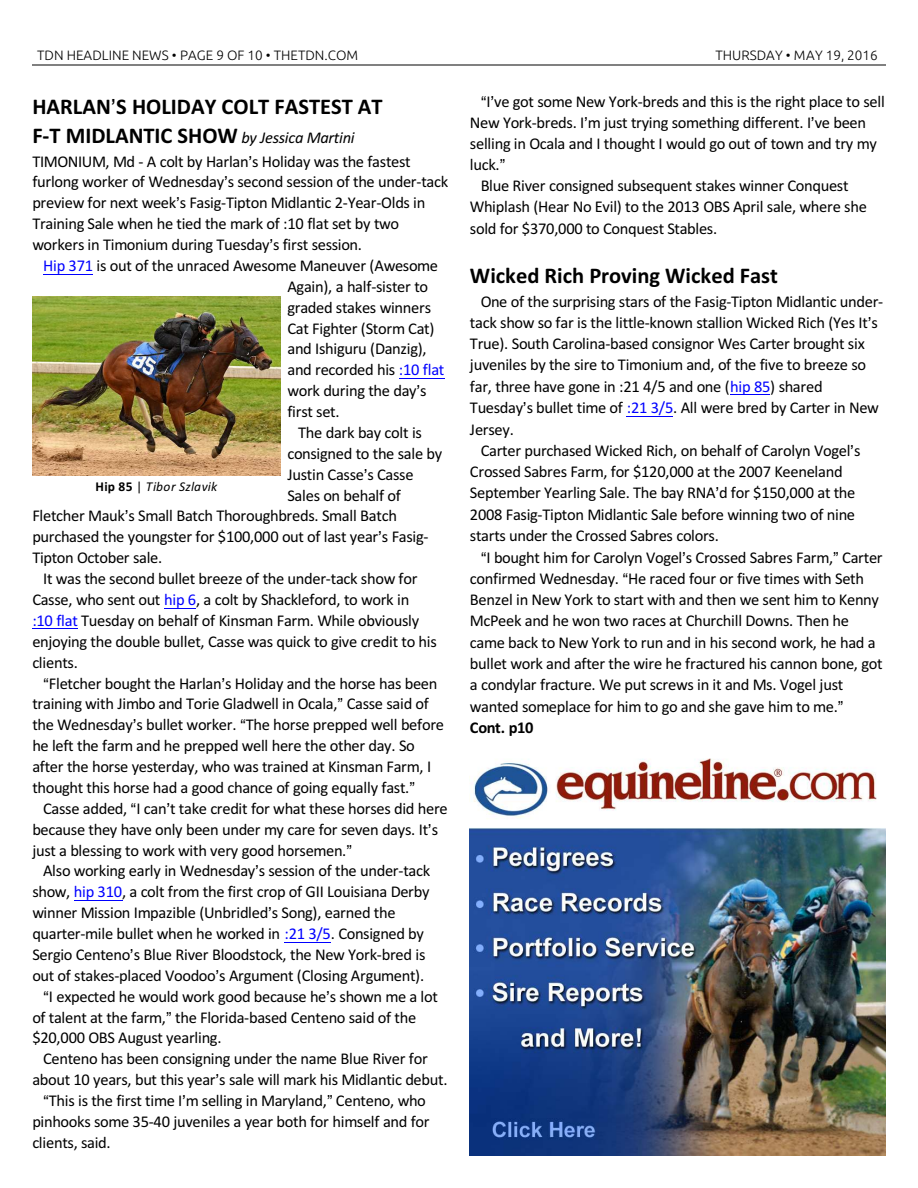
<style>
.page{position:relative;width:918px;height:1188px;background:#fff}
.page>*{position:absolute;margin:0;border:0;box-sizing:border-box;transform-origin:0 0}
.t1{font:700 22.5px/29.5px "Calibri";color:#000}
.t2{font:16.5px/21.3px "Calibri";letter-spacing:-.02em;color:#000}
.t3{font:700 16.5px "Calibri";letter-spacing:-.025em;color:#000}
.t4{font:300 13.5px "Ubuntu";color:#000}
.t5{font:italic 13.5px "Calibri";letter-spacing:.02em;color:#000}
.s1{font-weight:400;font-style:italic;font-size:16.5px}
.s2{color:#00f}
.s3{font-weight:700;font-style:normal}
.s4{font-style:normal}
</style>
<div class="page">
<hr style="left:32px;top:64px;width:853px;height:1px;background:#808080">
<hr style="left:43px;top:274px;width:50px;height:1px;background:#00f">
<hr style="left:399px;top:378px;width:45px;height:1px;background:#00f">
<hr style="left:164px;top:608px;width:32px;height:1px;background:#00f">
<hr style="left:32px;top:628px;width:46px;height:1px;background:#00f">
<hr style="left:74px;top:900px;width:48px;height:1px;background:#00f">
<hr style="left:284px;top:942px;width:47px;height:1px;background:#00f">
<hr style="left:730px;top:394px;width:40px;height:1px;background:#00f">
<hr style="left:627px;top:416px;width:46px;height:1px;background:#00f">
<img style="left:470px;top:758px;width:416px;height:398px">
<img style="left:32px;top:296px;width:249px;height:180px">
<p class="t4" style="left:37px;top:49px;width:322px">TDN HEADLINE NEWS • PAGE 9 OF 10 • THETDN.COM</p>
<p class="t4" style="left:716px;top:49px;width:164px">THURSDAY • MAY 19, 2016</p>
<h1 class="t1" style="left:32px;top:93px;width:352px">HARLAN S HOLIDAY COLT FASTEST AT<br>F-T MIDLANTIC SHOW <span class="s1">by Jessica Martini</span></h1>
<p class="t2" style="left:32px;top:152px;width:417px;line-height:20.9px">TIMONIUM, Md - A colt by Harlan s Holiday was the fastest furlong worker of Wednesday s second session of the under-tack preview for next week s Fasig-Tipton Midlantic 2-Year-Olds in Training Sale when he tied the mark of :10 flat set by two workers in Timonium during Tuesday s first session.</p>
<p class="t2" style="left:287px;top:256px;width:158px;line-height:20.9px;text-indent:-244px"><span class="s2">Hip 371</span> is out of the unraced Awesome Maneuver (Awesome<br>Again), a half-sister to graded stakes winners<br>Cat Fighter (Storm Cat) and Ishiguru (Danzig), and recorded his <span class="s2">:10 flat </span>work during the day s first set.</p>
<p class="t2" style="left:298px;top:423px;width:125px">The dark bay colt is</p>
<p class="t2" style="left:287px;top:444px;width:156px">consigned to the sale by</p>
<p class="t2" style="left:287px;top:465px;width:128px">Justin Casse s Casse</p>
<p class="t2" style="left:287px;top:486px;width:115px">Sales on behalf of</p>
<p class="t2" style="left:32px;top:507px;width:366px">Fletcher Mauk s Small Batch Thoroughbreds. Small Batch</p>
<p class="t2" style="left:32px;top:528px;width:398px">purchased the youngster for $100,000 out of last year s Fasig-</p>
<p class="t2" style="left:32px;top:548px;width:131px">Tipton October sale.</p>
<p class="t2" style="left:43px;top:569px;width:376px">It was the second bullet breeze of the under-tack show for</p>
<p class="t2" style="left:32px;top:590px;width:378px">Casse, who sent out <span class="s2">hip 6</span>, a colt by Shackleford, to work in</p>
<p class="t2" style="left:32px;top:611px;width:388px"><span class="s2">:10 flat</span> Tuesday on behalf of Kinsman Farm. While obviously</p>
<p class="t2" style="left:32px;top:632px;width:406px">enjoying the double bullet, Casse was quick to give credit to his</p>
<p class="t2" style="left:32px;top:653px;width:47px">clients.</p>
<p class="t2" style="left:49px;top:674px;width:390px">Fletcher bought the Harlan s Holiday and the horse has been</p>
<p class="t2" style="left:32px;top:695px;width:398px">training with Jimbo and Torie Gladwell in Ocala, Casse said of</p>
<p class="t2" style="left:32px;top:715px;width:413px">the Wednesday s bullet worker. The horse prepped well before</p>
<p class="t2" style="left:32px;top:736px;width:384px">he left the farm and he prepped well here the other day. So</p>
<p class="t2" style="left:32px;top:757px;width:400px">after the horse yesterday, who was trained at Kinsman Farm, I</p>
<p class="t2" style="left:32px;top:778px;width:379px">thought this horse had a good chance of going equally fast.</p>
<p class="t2" style="left:43px;top:799px;width:406px">Casse added, I can t take credit for what these horses did here</p>
<p class="t2" style="left:32px;top:820px;width:407px">because they have only been under my care for seven days. It s</p>
<p class="t2" style="left:32px;top:841px;width:316px">just a blessing to work with very good horsemen.</p>
<p class="t2" style="left:43px;top:862px;width:389px">Also working early in Wednesday s session of the under-tack</p>
<p class="t2" style="left:32px;top:883px;width:399px">show, <span class="s2">hip 310</span>, a colt from the first crop of GII Louisiana Derby</p>
<p class="t2" style="left:32px;top:903px;width:365px">winner Mission Impazible (Unbridled s Song), earned the</p>
<p class="t2" style="left:32px;top:924px;width:393px">quarter-mile bullet when he worked in <span class="s2">:21 3/5</span>. Consigned by</p>
<p class="t2" style="left:32px;top:945px;width:395px">Sergio Centeno s Blue River Bloodstock, the New York-bred is</p>
<p class="t2" style="left:32px;top:966px;width:393px">out of stakes-placed Voodoo s Argument (Closing Argument).</p>
<p class="t2" style="left:49px;top:987px;width:391px">I expected he would work good because he s shown me a lot</p>
<p class="t2" style="left:32px;top:1008px;width:385px">of talent at the farm, the Florida-based Centeno said of the</p>
<p class="t2" style="left:32px;top:1029px;width:191px">$20,000 OBS August yearling.</p>
<p class="t2" style="left:43px;top:1050px;width:386px">Centeno has been consigning under the name Blue River for</p>
<p class="t2" style="left:32px;top:1070px;width:417px">about 10 years, but this year s sale will mark his Midlantic debut.</p>
<p class="t2" style="left:49px;top:1091px;width:379px">This is the first time I m selling in Maryland, Centeno, who</p>
<p class="t2" style="left:32px;top:1112px;width:399px">pinhooks some 35-40 juveniles a year both for himself and for</p>
<p class="t2" style="left:32px;top:1133px;width:80px">clients, said.</p>
<p class="t2" style="left:486px;top:93px;width:400px">I ve got some New York-breds and this is the right place to sell</p>
<p class="t2" style="left:470px;top:114px;width:398px">New York-breds. I m just trying something different. I ve been</p>
<p class="t2" style="left:470px;top:134px;width:408px">selling in Ocala and I thought I would go out of town and try my</p>
<p class="t2" style="left:470px;top:155px;width:31px">luck.</p>
<p class="t2" style="left:481px;top:176px;width:369px">Blue River consigned subsequent stakes winner Conquest</p>
<p class="t2" style="left:470px;top:197px;width:398px">Whiplash (Hear No Evil) to the 2013 OBS April sale, where she</p>
<p class="t2" style="left:470px;top:219px;width:249px">sold for $370,000 to Conquest Stables.</p>
<h1 class="t1" style="left:470px;top:262px;width:310px">Wicked Rich Proving Wicked Fast</h1>
<p class="t2" style="left:470px;top:292px;width:415px;text-indent:11px">One of the surprising stars of the Fasig-Tipton Midlantic under&shy;tack show so far is the little-known stallion Wicked Rich (Yes It s True). South Carolina-based consignor Wes Carter brought six juveniles by the sire to Timonium and, of the five to breeze so far, three have gone in :21 4/5 and one (<span class="s2">hip 85</span>) shared<br>Tuesday s bullet time of <span class="s2">:21 3/5</span>. All were bred by Carter in New Jersey.</p>
<p class="t2" style="left:470px;top:441px;width:392px;text-indent:11px">Carter purchased Wicked Rich, on behalf of Carolyn Vogel s Crossed Sabres Farm, for $120,000 at the 2007 Keeneland September Yearling Sale. The bay RNA d for $150,000 at the 2008 Fasig-Tipton Midlantic Sale before winning two of nine starts under the Crossed Sabres colors.</p>
<p class="t2" style="left:470px;top:548px;width:414px;text-indent:16px">I bought him for Carolyn Vogel s Crossed Sabres Farm, Carter confirmed Wednesday. He raced four or five times with Seth Benzel in New York to start with and then we sent him to Kenny McPeek and he won two races at Churchill Downs. Then he came back to New York to run and in his second work, he had a bullet work and after the wire he fractured his cannon bone, got a condylar fracture. We put screws in it and Ms. Vogel just wanted someplace for him to go and she gave him to me.</p>
<p class="t3" style="left:470px;top:721px;width:65px">Cont. p10</p>
<p class="t5" style="left:95px;top:481px;width:123px"><span class="s3">Hip 85</span> <span class="s4">|</span> Tibor Szlavik</p>
</div>
